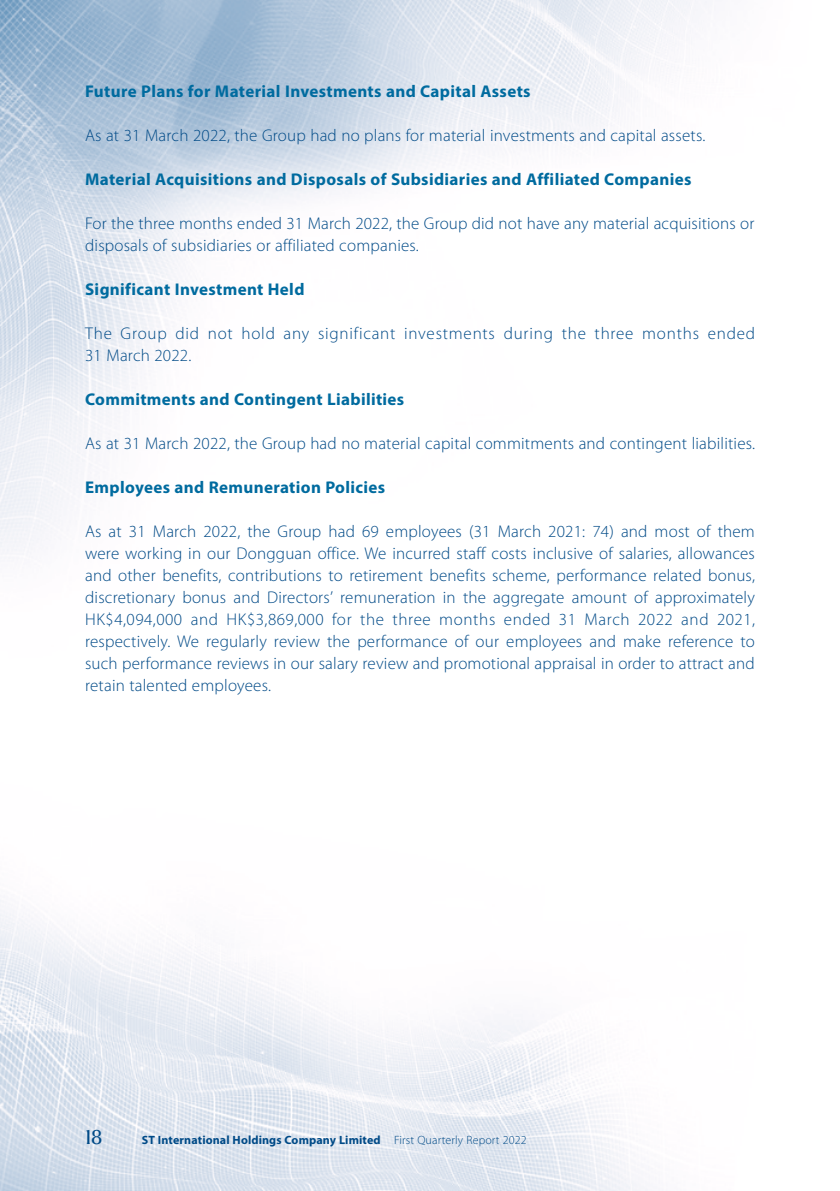
<style>
.page{position:relative;width:840px;height:1191px;background:#fff}
.page>*{position:absolute;margin:0;border:0;box-sizing:border-box;transform-origin:0 0}
.t1{font:22px "Collier";color:#004a87}
.t2{font:300 17px/22px "Myriad Pro";letter-spacing:.01em;color:#004a87}
.t3{font:700 17px "Myriad Pro";letter-spacing:.02em;color:#006b9f}
.t4{font:300 17px/22px "Myriad Pro";letter-spacing:.045em;color:#004a87}
.t5{font:700 12px "Myriad Pro";letter-spacing:.01em;color:#004a87}
.s1{font-weight:300}
</style>
<div class="page">
<img style="left:0;top:0;width:707px;height:1191px">
<p class="t3" style="left:85px;top:80px;width:447px">Future Plans for Material Investments and Capital Assets</p>
<p class="t2" style="left:85px;top:124px;width:621px">As at 31 March 2022, the Group had no plans for material investments and capital assets.</p>
<p class="t3" style="left:85px;top:168px;width:607px">Material Acquisitions and Disposals of Subsidiaries and Affiliated Companies</p>
<p class="t2" style="left:85px;top:212px;width:670px">For the three months ended 31 March 2022, the Group did not have any material acquisitions or disposals of subsidiaries or affiliated companies.</p>
<p class="t3" style="left:85px;top:278px;width:221px">Significant Investment Held</p>
<p class="t4" style="left:85px;top:322px;width:671px">The Group did not hold any significant investments during the three months ended<br>31 March 2022.</p>
<p class="t3" style="left:85px;top:388px;width:320px">Commitments and Contingent Liabilities</p>
<p class="t2" style="left:85px;top:432px;width:671px">As at 31 March 2022, the Group had no material capital commitments and contingent liabilities.</p>
<p class="t3" style="left:85px;top:476px;width:301px">Employees and Remuneration Policies</p>
<p class="t2" style="left:85px;top:520px;width:671px;text-align:justify">As at 31 March 2022, the Group had 69 employees (31 March 2021: 74) and most of them were working in our Dongguan office. We incurred staff costs inclusive of salaries, allowances and other benefits, contributions to retirement benefits scheme, performance related bonus, discretionary bonus and Directors’ remuneration in the aggregate amount of approximately HK$4,094,000 and HK$3,869,000 for the three months ended 31 March 2022 and 2021, respectively. We regularly review the performance of our employees and make reference to such performance reviews in our salary review and promotional appraisal in order to attract and retain talented employees.</p>
<p class="t1" style="left:85px;top:1124px;width:19px">18</p>
<p class="t5" style="left:142px;top:1132px;width:386px">ST International Holdings Company Limited <span class="s1">First Quarterly Report 2022</span></p>
</div>
